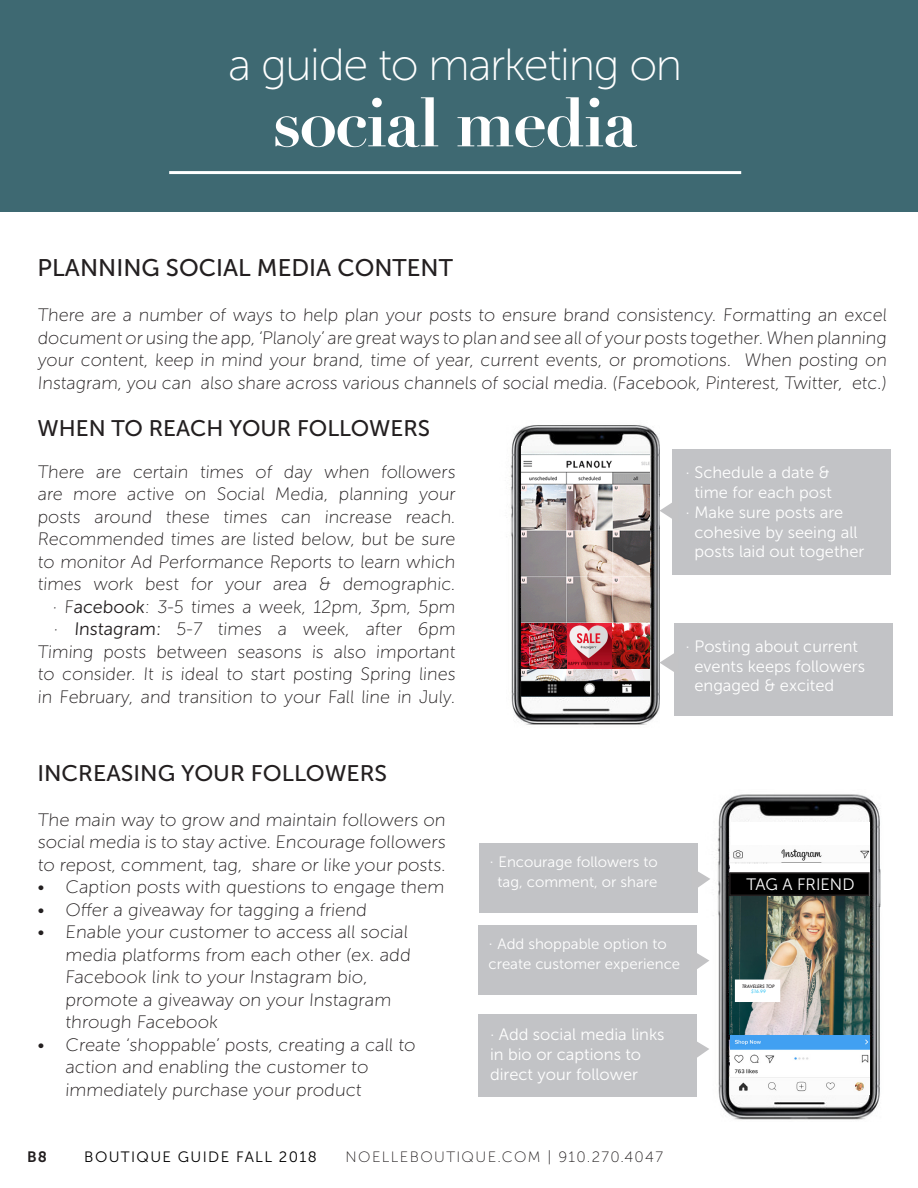
<style>
.page{position:relative;width:918px;height:1188px;background:#fff}
.page>*{position:absolute;margin:0;border:0;box-sizing:border-box;transform-origin:0 0}
.t1{font:700 67.95px "Didot";letter-spacing:-.03em;color:#fff}
.t2{font:45px "Museo Sans 100";letter-spacing:-.03em;color:#fff}
.t3{font:24px "Museo Sans 500";color:#231f20}
.t4{font:22.5px "Museo Sans 500";color:#231f20}
.t5{font:18px/22.5px "Museo Sans 100";color:#231f20;text-align:justify}
.t6{font:16.5px/19.8px "Museo Sans 300";color:#fff}
.t7{font:15px/19.8px "Museo Sans 300";color:#fff}
.t8{font:15px "Museo Sans 100";letter-spacing:.09em;color:#231f20}
.t9{font:15px "Museo Sans 300";letter-spacing:.09em;color:#000}
.t10{font:15px "Museo Sans 700";color:#231f20}
.t11{font:italic 500 4.5px "Futura";color:#231f20}
.t12{font:italic 500 4.5px "Futura";color:#40c7f4}
.s1{font-family:"Museo Sans 300"}
.s2{font-size:16.5px}
</style>
<div class="page">
<div style="left:0;top:0;width:918px;height:211px;background:#3e6972"></div>
<div style="left:672px;top:450px;width:219px;height:125px;background:#c2c3c6"></div>
<svg style="left:660px;top:503px;width:12px;height:16px"></svg>
<img style="left:510px;top:425px;width:149px;height:300px">
<img style="left:522px;top:447px;width:128px;height:250px">
<img style="left:522px;top:623px;width:128px;height:45px">
<div style="left:674px;top:623px;width:219px;height:92px;background:#c2c3c6"></div>
<svg style="left:660px;top:653px;width:14px;height:19px"></svg>
<img style="left:717px;top:794px;width:164px;height:326px">
<img style="left:731px;top:845px;width:139px;height:250px">
<div style="left:731px;top:822px;width:139px;height:23px;background:#fff"></div>
<div style="left:478px;top:925px;width:219px;height:70px;background:#c2c3c6"></div>
<svg style="left:697px;top:953px;width:12px;height:16px"></svg>
<img style="left:729px;top:896px;width:141px;height:138px">
<div style="left:735px;top:980px;width:45px;height:22px;background:#fff"></div>
<div style="left:730px;top:873px;width:139px;height:22px;background:#000"></div>
<div style="left:729px;top:872px;width:141px;height:24px;border:2px solid #231f20"></div>
<div style="left:479px;top:843px;width:219px;height:70px;background:#c2c3c6"></div>
<svg style="left:698px;top:871px;width:12px;height:17px"></svg>
<div style="left:478px;top:1014px;width:219px;height:82px;background:#c2c3c6"></div>
<svg style="left:697px;top:1041px;width:12px;height:17px"></svg>
<hr style="left:169px;top:171px;width:572px;height:3px;background:#fff">
<p class="t2" style="left:228px;top:41px;width:456px">a guide to marketing on</p>
<p class="t1" style="left:272px;top:80px;width:367px">social media</p>
<p class="t3" style="left:37px;top:255px;width:417px">PLANNING SOCIAL MEDIA CONTENT</p>
<p class="t5" style="left:37px;top:304px;width:852px">There are a number of ways to help plan your posts to ensure brand consistency. Formatting an excel document or using the app, ‘Planoly’ are great ways to plan and see all of your posts together. When planning your content, keep in mind your brand, time of year, current events, or promotions. When posting on Instagram, you can also share across various channels of social media. (Facebook, Pinterest, Twitter, etc.)</p>
<p class="t4" style="left:37px;top:416px;width:394px">WHEN TO REACH YOUR FOLLOWERS</p>
<p class="t5" style="left:37px;top:460px;width:421px;text-align:right">There are certain times of day when followers are more active on Social Media, planning your posts around these times can increase reach.<br>Recommended times are listed below, but be sure to monitor Ad Performance Reports to learn which times work best for your area &amp; demographic. · F<span class="s1">acebook</span>: 3-5 times a week, 12pm, 3pm, 5pm<br>· <span class="s1">Instagram:</span> 5-7 times a week, after 6pm Timing posts between seasons is also important to consider. It is ideal to start posting Spring lines in February, and transition to your Fall line in July.</p>
<p class="t6" style="left:686px;top:463px;width:146px">· Schedule a date &amp;</p>
<p class="t6" style="left:694px;top:483px;width:139px">time for each post</p>
<p class="t6" style="left:694px;top:502px;width:171px;text-indent:-9px">· Make sure posts are cohesive by seeing all posts laid out together</p>
<p class="t6" style="left:694px;top:636px;width:172px;text-indent:-9px">· Posting about current events keeps followers engaged &amp; excited</p>
<p class="t4" style="left:37px;top:761px;width:351px">INCREASING YOUR FOLLOWERS</p>
<p class="t5" style="left:37px;top:808px;width:411px">The main way to grow and maintain followers on social media is to stay active. Encourage followers to repost, comment, tag, share or like your posts.</p>
<p class="t5" style="left:37px;top:876px;width:409px">• Caption posts with questions to engage them</p>
<p class="t5" style="left:37px;top:898px;width:332px">• Offer a giveaway for tagging a friend</p>
<p class="t5" style="left:65px;top:921px;width:348px;text-align:left;text-indent:-28px">• Enable your customer to access all social media platforms from each other (ex. add Facebook link to your Instagram bio, promote a giveaway on your Instagram through Facebook</p>
<p class="t5" style="left:65px;top:1033px;width:353px;text-align:left;text-indent:-28px">• Create ‘shoppable’ posts, creating a call to action and enabling the customer to immediately purchase your product</p>
<p class="t7" style="left:490px;top:852px;width:170px;text-align:center"><span class="s2">·</span> Encourage followers to tag, comment, or share</p>
<p class="t7" style="left:489px;top:934px;width:193px"><span class="s2">·</span> Add shoppable option to create customer experience</p>
<p class="t6" style="left:490px;top:1025px;width:176px">· Add social media links in bio or captions to direct your follower</p>
<p class="t10" style="left:27px;top:1148px;width:22px">B8</p>
<p class="t9" style="left:84px;top:1148px;width:234px">BOUTIQUE GUIDE FALL 2018</p>
<p class="t8" style="left:346px;top:1149px;width:319px">NOELLEBOUTIQUE.COM | 910.270.4047</p>
<p class="t6" style="left:747px;top:875px;width:109px">TAG A FRIEND</p>
<p class="t11" style="left:742px;top:983px;width:34px">TRAVELERS TOP</p>
<p class="t12" style="left:751px;top:988px;width:16px">$16.99</p>
</div>
